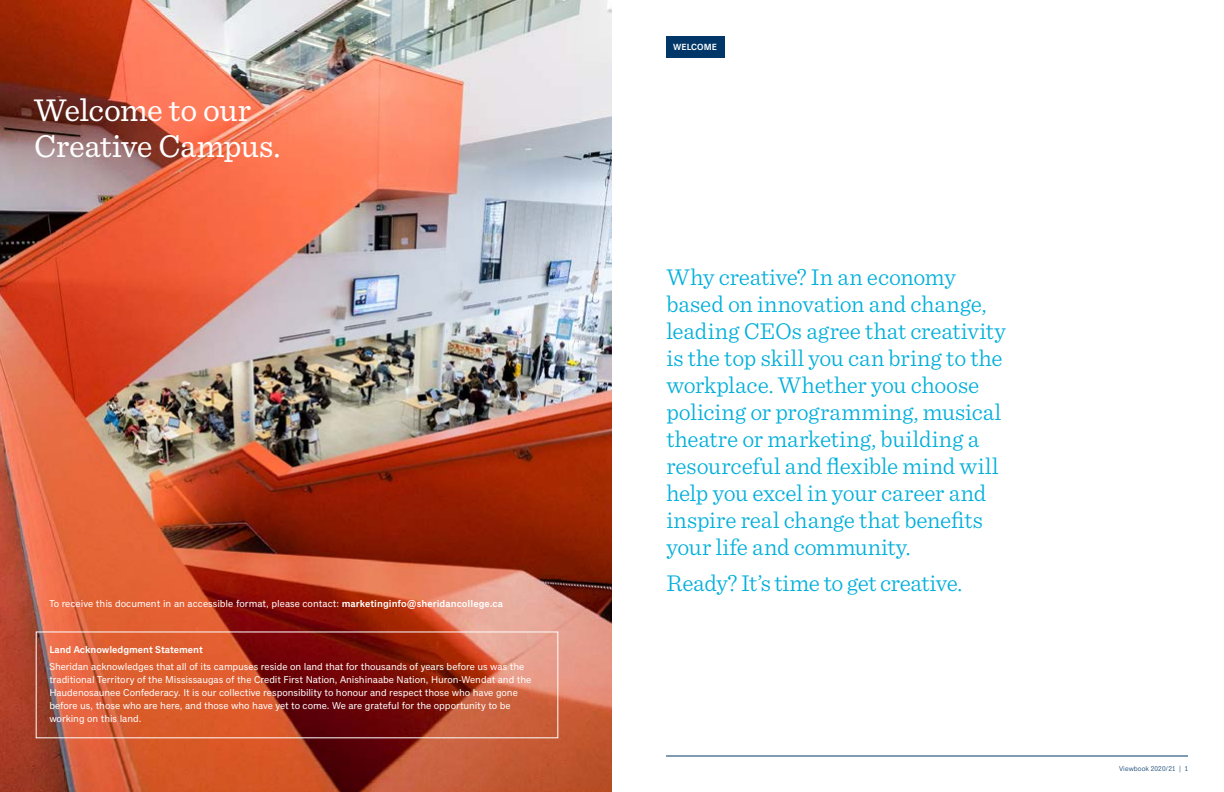
<style>
.page{position:relative;width:1224px;height:792px;background:#fff}
.page>*{position:absolute;margin:0;border:0;box-sizing:border-box;transform-origin:0 0}
.t1{font:33px/36px "Sentinel";letter-spacing:-.015em;color:#fff}
.t2{font:300 24px/27px "Sentinel";letter-spacing:-.005em;color:#00afdb}
.t3{font:10px/13px "Classic Grotesque Pro";letter-spacing:-.005em;color:#fff}
.t4{font:600 10px "Classic Grotesque Pro";letter-spacing:-.005em;color:#fff}
.t5{font:600 9px "Classic Grotesque Pro";letter-spacing:.005em;color:#fff}
.t6{font:7px "Classic Grotesque Pro";letter-spacing:.015em;color:#003768}
.s1{font-weight:600}
</style>
<div class="page">
<hr style="left:666px;top:756px;width:522px;height:1px;background:#003768">
<div style="left:666px;top:36px;width:58px;height:21px;background:#003768"></div>
<img style="left:0;top:0;width:612px;height:792px">
<h1 class="t1" style="left:34px;top:90px;width:248px">Welcome to our<br>Creative Campus.</h1>
<p class="t3" style="left:49px;top:597px;width:455px">To receive this document in an accessible format, please contact: <span class="s1">marketinginfo@sheridancollege.ca</span></p>
<p class="t4" style="left:49px;top:644px;width:155px">Land Acknowledgment Statement</p>
<p class="t3" style="left:49px;top:661px;width:484px">Sheridan acknowledges that all of its campuses reside on land that for thousands of years before us was the traditional Territory of the Mississaugas of the Credit First Nation, Anishinaabe Nation, Huron-Wendat and the Haudenosaunee Confederacy. It is our collective responsibility to honour and respect those who have gone before us, those who are here, and those who have yet to come. We are grateful for the opportunity to be working on this land.</p>
<p class="t5" style="left:673px;top:42px;width:45px">WELCOME</p>
<p class="t2" style="left:666px;top:262px;width:341px">Why creative? In an economy based on innovation and change, leading CEOs agree that creativity is the top skill you can bring to the workplace. Whether you choose policing or programming, musical theatre or marketing, building a resourceful and flexible mind will help you excel in your career and inspire real change that benefits your life and community.</p>
<h2 class="t2" style="left:666px;top:568px;width:298px">Ready? It’s time to get creative.</h2>
<p class="t6" style="left:1119px;top:765px;width:70px">Viewbook 2020/21 | 1</p>
</div>
